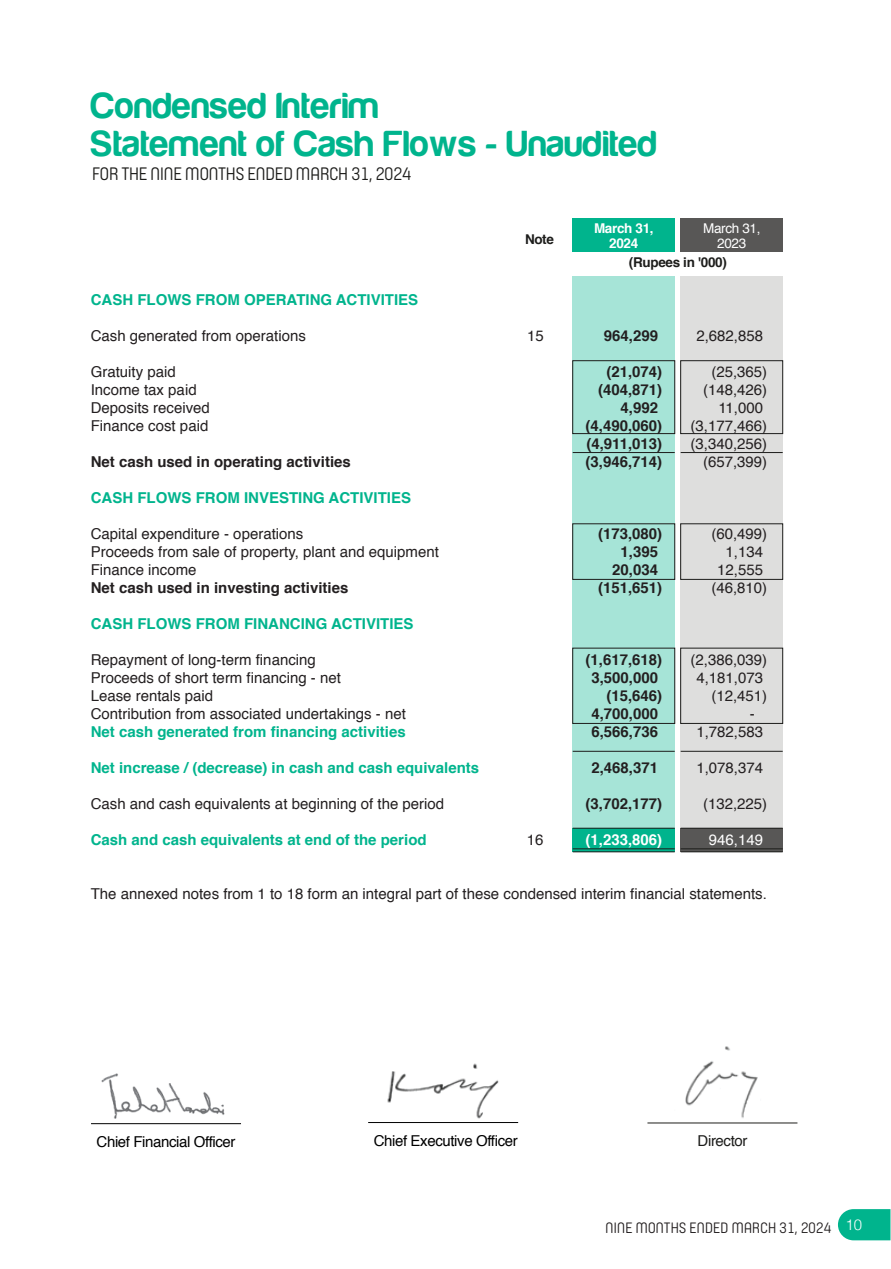
<style>
.page{position:relative;width:891px;height:1269px;background:#fff}
.page>*{position:absolute;margin:0;border:0;box-sizing:border-box;transform-origin:0 0}
.t1{font:37.5px/37.5px "Harabara";letter-spacing:.02em;color:#00b48d}
.t2{font:18px "Yummo";letter-spacing:-.04em;color:#1d1d1b}
.t3{font:15px "Helvetica";color:#231f20}
.t4{font:700 15px "Helvetica";color:#231f20}
.t5{font:700 15px "Helvetica";color:#00b48d}
.t6{font:15px "Helvetica";letter-spacing:-.025em;color:#000}
.t7{font:15px "Yummo";letter-spacing:-.02em;color:#231f20}
.t8{font:700 15px "Helvetica";color:#fff}
.t9{font:15px "Helvetica";letter-spacing:-.025em;color:#1d1d1b}
.t10{font:15px "Helvetica";color:#fff}
.t11{font:700 13.5px "Helvetica";letter-spacing:-.025em;color:#1d1d1b}
.t12{font:700 13.5px/15px "Helvetica";letter-spacing:-.025em;color:#fff;text-align:center}
.t13{font:13.5px/15px "Helvetica";letter-spacing:-.025em;color:#fff;text-align:center}
</style>
<div class="page">
<div style="left:573px;top:219px;width:102px;height:33px;background:#00b48d"></div>
<div style="left:681px;top:219px;width:102px;height:33px;background:#585756"></div>
<img style="left:387px;top:1063px;width:112px;height:56px">
<img style="left:673px;top:1046px;width:99px;height:77px">
<hr style="left:647px;top:1123px;width:150px;height:1px;background:#1d1d1b">
<img style="left:93px;top:1073px;width:141px;height:52px">
<hr style="left:91px;top:1123px;width:150px;height:1px;background:#000">
<hr style="left:368px;top:1122px;width:150px;height:1px;background:#000">
<div style="left:573px;top:277px;width:102px;height:575px;background:#a6e4d7"></div>
<div style="left:681px;top:277px;width:102px;height:575px;background:#dededd"></div>
<hr style="left:573px;top:452px;width:102px;height:1px;background:#1d1d1b">
<hr style="left:681px;top:452px;width:102px;height:1px;background:#1d1d1b">
<hr style="left:573px;top:751px;width:102px;height:1px;background:#1d1d1b">
<hr style="left:681px;top:751px;width:102px;height:1px;background:#1d1d1b">
<div style="left:572px;top:360px;width:103px;height:74px;border:1px solid #1d1d1b"></div>
<div style="left:680px;top:360px;width:103px;height:74px;border:1px solid #1d1d1b"></div>
<div style="left:572px;top:523px;width:103px;height:57px;border:1px solid #1d1d1b"></div>
<div style="left:680px;top:523px;width:103px;height:57px;border:1px solid #1d1d1b"></div>
<div style="left:572px;top:648px;width:103px;height:76px;border:1px solid #1d1d1b"></div>
<div style="left:680px;top:648px;width:103px;height:76px;border:1px solid #1d1d1b"></div>
<div style="left:573px;top:828px;width:102px;height:24px;background:#00b48d"></div>
<div style="left:681px;top:828px;width:102px;height:24px;background:#585756"></div>
<hr style="left:573px;top:828px;width:102px;height:1px;background:#1d1d1b">
<hr style="left:681px;top:828px;width:102px;height:1px;background:#1d1d1b">
<hr style="left:573px;top:848px;width:102px;height:1px;background:#1d1d1b">
<hr style="left:681px;top:848px;width:102px;height:1px;background:#1d1d1b">
<hr style="left:573px;top:851px;width:102px;height:1px;background:#1d1d1b">
<hr style="left:681px;top:851px;width:102px;height:1px;background:#1d1d1b">
<svg style="left:838px;top:1209px;width:53px;height:31px;background:#12b995"></svg>
<h1 class="t1" style="left:91px;top:87px;width:568px">Condensed Interim<br>Statement of Cash Flows - Unaudited</h1>
<p class="t2" style="left:92px;top:161px;width:321px">FOR THE NINE MONTHS ENDED MARCH 31, 2024</p>
<p class="t11" style="left:525px;top:228px;width:30px">Note</p>
<p class="t12" style="left:594px;top:220px;width:61px">March 31,<br>2024</p>
<p class="t13" style="left:703px;top:221px;width:59px">March 31,<br>2023</p>
<p class="t11" style="left:629px;top:252px;width:100px">(Rupees in '000)</p>
<p class="t5" style="left:91px;top:288px;width:329px">CASH FLOWS FROM OPERATING ACTIVITIES</p>
<p class="t3" style="left:91px;top:325px;width:217px">Cash generated from operations</p>
<p class="t3" style="left:527px;top:325px;width:18px">15</p>
<p class="t4" style="left:604px;top:324px;width:56px">964,299</p>
<p class="t3" style="left:696px;top:325px;width:68px">2,682,858</p>
<p class="t3" style="left:91px;top:361px;width:87px">Gratuity paid</p>
<p class="t4" style="left:606px;top:360px;width:57px">(21,074)</p>
<p class="t3" style="left:711px;top:361px;width:57px">(25,365)</p>
<p class="t3" style="left:91px;top:379px;width:107px">Income tax paid</p>
<p class="t4" style="left:598px;top:378px;width:66px">(404,871)</p>
<p class="t3" style="left:703px;top:379px;width:66px">(148,426)</p>
<p class="t3" style="left:91px;top:397px;width:121px">Deposits received</p>
<p class="t4" style="left:621px;top:396px;width:39px">4,992</p>
<p class="t3" style="left:718px;top:397px;width:46px">11,000</p>
<p class="t3" style="left:91px;top:415px;width:119px">Finance cost paid</p>
<p class="t4" style="left:586px;top:414px;width:78px">(4,490,060)</p>
<p class="t3" style="left:691px;top:415px;width:78px">(3,177,466)</p>
<p class="t4" style="left:586px;top:432px;width:77px">(4,911,013)</p>
<p class="t3" style="left:691px;top:433px;width:78px">(3,340,256)</p>
<p class="t4" style="left:91px;top:450px;width:262px">Net cash used in operating activities</p>
<p class="t4" style="left:586px;top:450px;width:78px">(3,946,714)</p>
<p class="t3" style="left:703px;top:451px;width:66px">(657,399)</p>
<p class="t5" style="left:91px;top:486px;width:322px">CASH FLOWS FROM INVESTING ACTIVITIES</p>
<p class="t3" style="left:91px;top:523px;width:214px">Capital expenditure - operations</p>
<p class="t4" style="left:598px;top:522px;width:66px">(173,080)</p>
<p class="t3" style="left:711px;top:523px;width:57px">(60,499)</p>
<p class="t3" style="left:91px;top:541px;width:350px">Proceeds from sale of property, plant and equipment</p>
<p class="t4" style="left:621px;top:540px;width:39px">1,395</p>
<p class="t3" style="left:726px;top:541px;width:39px">1,134</p>
<p class="t3" style="left:91px;top:559px;width:107px">Finance income</p>
<p class="t4" style="left:612px;top:558px;width:47px">20,034</p>
<p class="t3" style="left:717px;top:559px;width:47px">12,555</p>
<p class="t4" style="left:91px;top:576px;width:259px">Net cash used in investing activities</p>
<p class="t4" style="left:598px;top:576px;width:66px">(151,651)</p>
<p class="t3" style="left:711px;top:577px;width:57px">(46,810)</p>
<p class="t5" style="left:91px;top:612px;width:324px">CASH FLOWS FROM FINANCING ACTIVITIES</p>
<p class="t3" style="left:91px;top:649px;width:227px">Repayment of long-term financing</p>
<p class="t4" style="left:586px;top:648px;width:78px">(1,617,618)</p>
<p class="t3" style="left:691px;top:649px;width:78px">(2,386,039)</p>
<p class="t3" style="left:91px;top:667px;width:252px">Proceeds of short term financing - net</p>
<p class="t4" style="left:591px;top:666px;width:68px">3,500,000</p>
<p class="t3" style="left:696px;top:667px;width:68px">4,181,073</p>
<p class="t3" style="left:91px;top:685px;width:124px">Lease rentals paid</p>
<p class="t4" style="left:606px;top:684px;width:57px">(15,646)</p>
<p class="t3" style="left:711px;top:685px;width:57px">(12,451)</p>
<p class="t3" style="left:91px;top:703px;width:317px">Contribution from associated undertakings - net</p>
<p class="t4" style="left:591px;top:702px;width:68px">4,700,000</p>
<p class="t3" style="left:750px;top:703px;width:6px">-</p>
<p class="t5" style="left:91px;top:720px;width:317px">Net cash generated from financing activities</p>
<p class="t4" style="left:591px;top:720px;width:68px">6,566,736</p>
<p class="t3" style="left:696px;top:721px;width:68px">1,782,583</p>
<p class="t5" style="left:91px;top:756px;width:390px">Net increase / (decrease) in cash and cash equivalents</p>
<p class="t4" style="left:591px;top:756px;width:68px">2,468,371</p>
<p class="t3" style="left:696px;top:757px;width:68px">1,078,374</p>
<p class="t3" style="left:91px;top:793px;width:355px">Cash and cash equivalents at beginning of the period</p>
<p class="t4" style="left:586px;top:792px;width:78px">(3,702,177)</p>
<p class="t3" style="left:703px;top:793px;width:66px">(132,225)</p>
<p class="t5" style="left:91px;top:828px;width:337px">Cash and cash equivalents at end of the period</p>
<p class="t3" style="left:527px;top:829px;width:18px">16</p>
<p class="t8" style="left:586px;top:828px;width:78px">(1,233,806)</p>
<p class="t10" style="left:709px;top:829px;width:56px">946,149</p>
<p class="t3" style="left:91px;top:883px;width:678px">The annexed notes from 1 to 18 form an integral part of these condensed interim financial statements.</p>
<p class="t6" style="left:97px;top:1130px;width:141px">Chief Financial Officer</p>
<p class="t6" style="left:374px;top:1129px;width:146px">Chief Executive Officer</p>
<p class="t9" style="left:698px;top:1129px;width:51px">Director</p>
<p class="t7" style="left:605px;top:1217px;width:259px">NINE MONTHS ENDED MARCH 31, 2024 <sup>10</sup></p>
</div>
